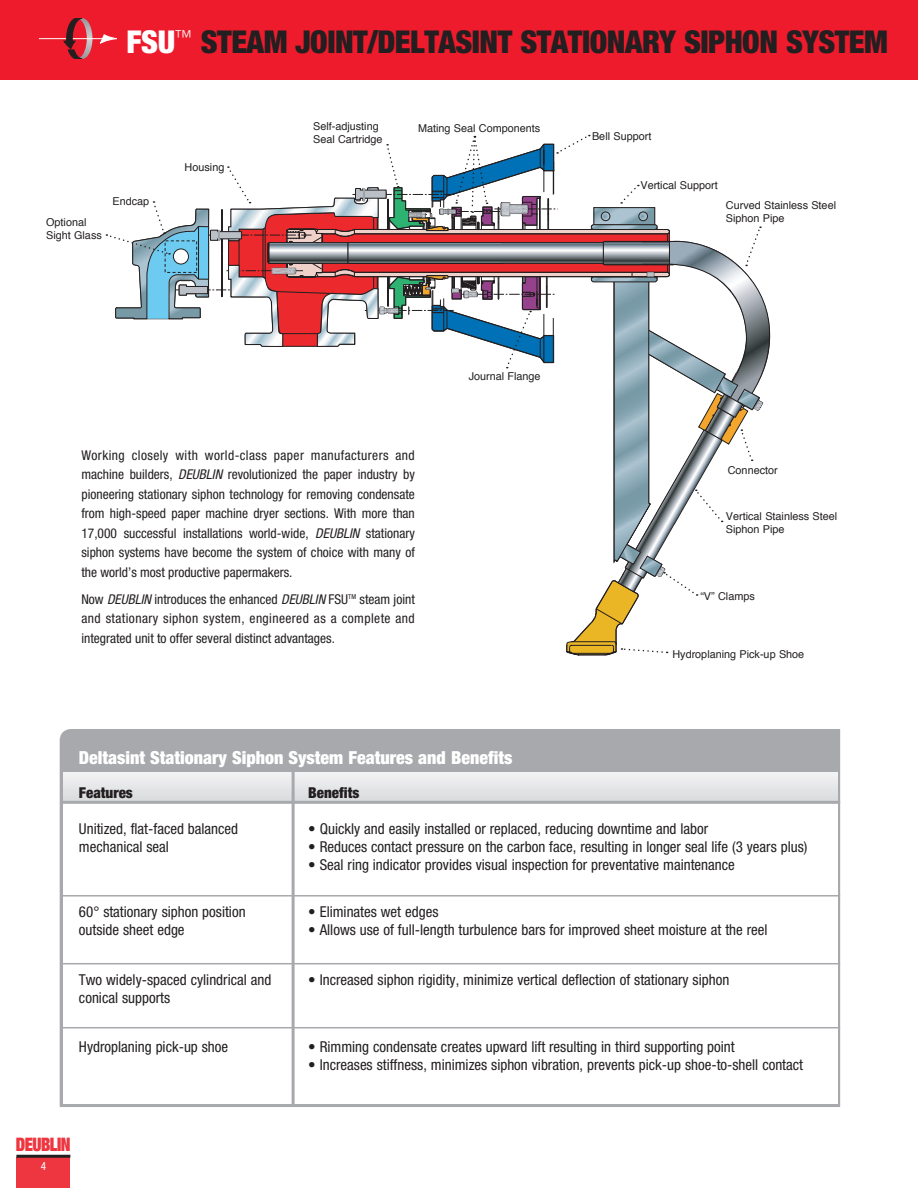
<style>
.page{position:relative;width:918px;height:1188px;background:#fff}
.page>*{position:absolute;margin:0;border:0;box-sizing:border-box;transform-origin:0 0}
.t1{font:900 condensed 31.5px "Helvetica Neue";letter-spacing:-.015em;color:#231f20}
.t2{font:900 expanded 18.6px "Helvetica Neue";letter-spacing:-.03em;color:#ee3640;scale:.88 1}
.t3{font:900 condensed 18px "Helvetica Neue";color:#fff}
.t4{font:condensed 15px/18px "Helvetica Neue";color:#231f20}
.t5{font:900 condensed 15px "Helvetica Neue";color:#231f20}
.Body_Copy_Paragraph{font:condensed 13.5px/19.5px "Helvetica Neue";color:#231f20;text-align:justify}
.t6{font:condensed 11.25px "Helvetica Neue";color:#fff}
.t7{font:10.8px/13px "Helvetica";color:#231f20}
.s1{color:#fff}
.s2{font-style:italic}
</style>
<div class="page">
<div style="left:16px;top:1158px;width:54px;height:30px;background:#ee3640"></div>
<hr style="left:16px;top:1155px;width:54px;height:3px;background:#231f20">
<div style="left:0;top:0;width:918px;height:80px;background:#ee1b2d"></div>
<svg style="left:100px;top:34px;width:17px;height:10px"></svg>
<hr style="left:39px;top:38px;width:65px;height:1px;background:#fff">
<svg style="left:64px;top:18px;width:28px;height:41px"></svg>
<div style="left:60px;top:729px;width:780px;height:378px;background:#a8a9ad"></div>
<div style="left:63px;top:773px;width:244px;height:330px;background:#fff"></div>
<div style="left:305px;top:773px;width:532px;height:330px;background:#fff"></div>
<div style="left:63px;top:773px;width:774px;height:28px;background:#e5e6e8"></div>
<svg style="left:106px;top:134px;width:665px;height:521px"></svg>
<hr style="left:63px;top:895px;width:777px;height:2px;background:#a8a9ad">
<hr style="left:63px;top:963px;width:777px;height:1px;background:#a8a9ad">
<hr style="left:62px;top:1027px;width:778px;height:1px;background:#a8a9ad">
<hr style="left:63px;top:801px;width:777px;height:3px;background:#a8a9ad">
<hr style="left:292px;top:771px;width:3px;height:333px;background:#a8a9ad">
<p class="t1" style="left:127px;top:23px;width:763px"><span class="s1">FSU</span><sup>™</sup> STEAM JOINT/DELTASINT STATIONARY SIPHON SYSTEM</p>
<p class="t7" style="left:46px;top:216px;width:57px">Optional<br>Sight Glass</p>
<p class="t7" style="left:113px;top:195px;width:38px">Endcap</p>
<p class="t7" style="left:185px;top:161px;width:41px">Housing</p>
<p class="t7" style="left:313px;top:120px;width:67px">Self-adjusting</p>
<p class="t7" style="left:313px;top:133px;width:71px">Seal Cartridge</p>
<p class="t7" style="left:418px;top:122px;width:124px">Mating Seal Components</p>
<p class="t7" style="left:469px;top:370px;width:73px">Journal Flange</p>
<p class="Body_Copy_Paragraph" style="left:81px;top:445px;width:335px">Working closely with world-class paper manufacturers and machine builders, <span class="s2">DEUBLIN</span> revolutionized the paper industry by pioneering stationary siphon technology for removing condensate from high-speed paper machine dryer sections. With more than 17,000 successful installations world-wide, <span class="s2">DEUBLIN</span> stationary siphon systems have become the system of choice with many of the world’s most productive papermakers.</p>
<p class="Body_Copy_Paragraph" style="left:81px;top:589px;width:335px">Now <span class="s2">DEUBLIN</span> introduces the enhanced <span class="s2">DEUBLIN</span> FSU<sup>TM</sup> steam joint and stationary siphon system, engineered as a complete and integrated unit to offer several distinct advantages.</p>
<p class="t3" style="left:79px;top:746px;width:435px">Deltasint Stationary Siphon System Features and Benefits</p>
<p class="t7" style="left:592px;top:130px;width:61px">Bell Support</p>
<p class="t7" style="left:640px;top:179px;width:79px">Vertical Support</p>
<p class="t7" style="left:726px;top:199px;width:112px">Curved Stainless Steel</p>
<p class="t7" style="left:726px;top:212px;width:60px">Siphon Pipe</p>
<p class="t7" style="left:728px;top:464px;width:51px">Connector</p>
<p class="t7" style="left:726px;top:510px;width:113px">Vertical Stainless Steel</p>
<p class="t7" style="left:726px;top:523px;width:60px">Siphon Pipe</p>
<p class="t7" style="left:700px;top:590px;width:56px">“V” Clamps</p>
<p class="t7" style="left:672px;top:648px;width:133px">Hydroplaning Pick-up Shoe</p>
<p class="t5" style="left:79px;top:783px;width:55px">Features</p>
<p class="t4" style="left:79px;top:819px;width:161px">Unitized, flat-faced balanced</p>
<p class="t4" style="left:79px;top:837px;width:92px">mechanical seal</p>
<p class="t4" style="left:79px;top:903px;width:168px">60° stationary siphon position outside sheet edge</p>
<p class="t4" style="left:79px;top:970px;width:194px">Two widely-spaced cylindrical and</p>
<p class="t4" style="left:79px;top:988px;width:93px">conical supports</p>
<p class="t4" style="left:79px;top:1038px;width:151px">Hydroplaning pick-up shoe</p>
<p class="t2" style="left:16px;top:1132px;width:64px">DEUBLIN</p>
<p class="t6" style="left:41px;top:1159px;width:7px">4</p>
<p class="t5" style="left:308px;top:783px;width:53px">Benefits</p>
<p class="t4" style="left:308px;top:819px;width:402px">• Quickly and easily installed or replaced, reducing downtime and labor</p>
<p class="t4" style="left:308px;top:837px;width:501px">• Reduces contact pressure on the carbon face, resulting in longer seal life (3 years plus)</p>
<p class="t4" style="left:308px;top:855px;width:428px">• Seal ring indicator provides visual inspection for preventative maintenance</p>
<p class="t4" style="left:308px;top:903px;width:132px">• Eliminates wet edges</p>
<p class="t4" style="left:308px;top:921px;width:461px">• Allows use of full-length turbulence bars for improved sheet moisture at the reel</p>
<p class="t4" style="left:308px;top:970px;width:423px">• Increased siphon rigidity, minimize vertical deflection of stationary siphon</p>
<p class="t4" style="left:308px;top:1038px;width:428px">• Rimming condensate creates upward lift resulting in third supporting point</p>
<p class="t4" style="left:308px;top:1056px;width:496px">• Increases stiffness, minimizes siphon vibration, prevents pick-up shoe-to-shell contact</p>
</div>
